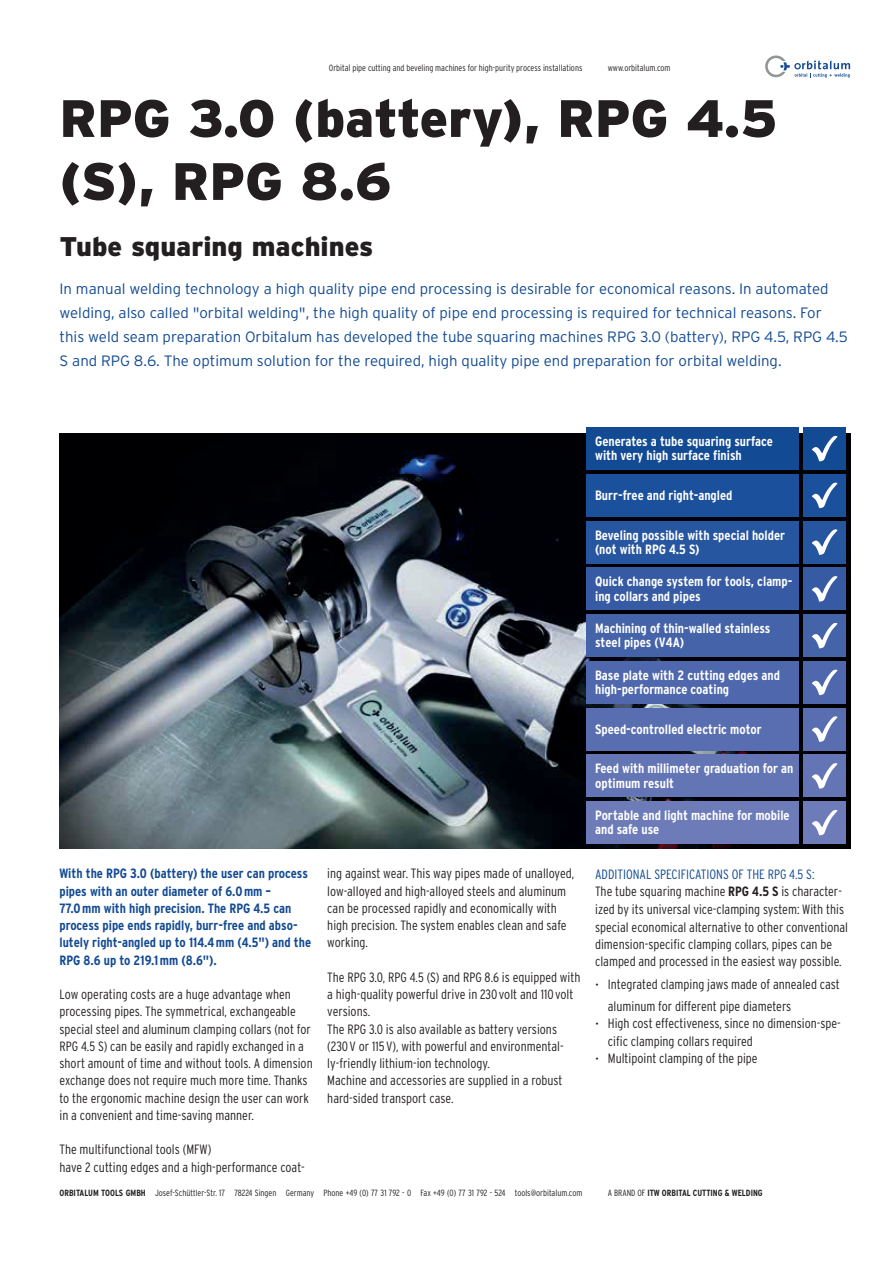
<style>
.page{position:relative;width:893px;height:1263px;background:#fff}
.page>*{position:absolute;margin:0;border:0;box-sizing:border-box;transform-origin:0 0}
.t1{font:900 52.5px/63px "Interstate";color:#231f20}
.t2{font:900 27px "Interstate";color:#231f20}
.t3{font:300 15px/24px "Interstate";color:#124a93}
.t4{font:300 condensed 13.5px/17.2px "Interstate";color:#231f20}
.t5{font:700 condensed 13.5px/14.2px "Interstate";color:#fff}
.t6{font:700 condensed 13.5px/17.2px "Interstate";color:#124a93}
.t7{font:300 condensed 9px "Interstate";color:#231f20}
.t8{font:700 condensed 9px "Interstate";color:#231f20}
.s1{font-weight:700}
.s2{color:#124a93}
.s3{font-size:12px}
.s4{font-weight:300}
</style>
<div class="page">
<svg style="left:765px;top:56px;width:85px;height:22px"></svg>
<img style="left:60px;top:434px;width:790px;height:414px">
<div style="left:587px;top:427px;width:212px;height:43px;background:#124a93"></div>
<div style="left:587px;top:474px;width:212px;height:43px;background:#1b509c"></div>
<div style="left:587px;top:521px;width:212px;height:42px;background:#2756a0"></div>
<div style="left:587px;top:568px;width:212px;height:42px;background:#365ba4"></div>
<div style="left:587px;top:614px;width:212px;height:43px;background:#4463a8"></div>
<div style="left:587px;top:661px;width:212px;height:43px;background:#4f68ad"></div>
<div style="left:587px;top:708px;width:212px;height:42px;background:#586eb1"></div>
<div style="left:587px;top:755px;width:212px;height:42px;background:#6375b4"></div>
<div style="left:803px;top:427px;width:43px;height:43px;background:#124a93"></div>
<svg style="left:812px;top:436px;width:25px;height:26px"></svg>
<div style="left:803px;top:474px;width:43px;height:43px;background:#1b509c"></div>
<svg style="left:812px;top:482px;width:25px;height:26px"></svg>
<div style="left:803px;top:521px;width:43px;height:42px;background:#2756a0"></div>
<svg style="left:812px;top:529px;width:25px;height:26px"></svg>
<div style="left:803px;top:568px;width:43px;height:42px;background:#365ba4"></div>
<svg style="left:812px;top:576px;width:25px;height:26px"></svg>
<div style="left:803px;top:614px;width:43px;height:43px;background:#4463a8"></div>
<svg style="left:812px;top:623px;width:25px;height:26px"></svg>
<div style="left:803px;top:661px;width:43px;height:43px;background:#4f68ad"></div>
<svg style="left:812px;top:669px;width:25px;height:26px"></svg>
<div style="left:803px;top:708px;width:43px;height:42px;background:#586eb1"></div>
<svg style="left:812px;top:716px;width:25px;height:26px"></svg>
<div style="left:803px;top:755px;width:43px;height:42px;background:#6375b4"></div>
<svg style="left:812px;top:763px;width:25px;height:26px"></svg>
<div style="left:587px;top:801px;width:212px;height:43px;background:#6d7cb9"></div>
<div style="left:803px;top:801px;width:43px;height:43px;background:#6d7cb9"></div>
<svg style="left:812px;top:810px;width:25px;height:26px"></svg>
<p class="t7" style="left:329px;top:65px;width:255px">Orbital pipe cutting and beveling machines for high-purity process installations</p>
<p class="t7" style="left:608px;top:65px;width:64px">www.orbitalum.com</p>
<h1 class="t1" style="left:60px;top:87px;width:719px">RPG 3.0 (battery), RPG 4.5 (S), RPG 8.6</h1>
<h2 class="t2" style="left:60px;top:231px;width:315px">Tube squaring machines</h2>
<p class="t3" style="left:60px;top:278px;width:790px">In manual welding technology a high quality pipe end processing is desirable for economical reasons. In automated welding, also called "orbital welding", the high quality of pipe end processing is required for technical reasons. For this weld seam preparation Orbitalum has developed the tube squaring machines RPG 3.0 (battery), RPG 4.5, RPG 4.5<br>S and RPG 8.6. The optimum solution for the required, high quality pipe end preparation for orbital welding.</p>
<p class="t5" style="left:595px;top:435px;width:179px">Generates a tube squaring surface with very high surface finish</p>
<p class="t5" style="left:595px;top:489px;width:139px">Burr-free and right-angled</p>
<p class="t5" style="left:595px;top:529px;width:191px">Beveling possible with special holder (not with RPG 4.5 S)</p>
<p class="t5" style="left:595px;top:575px;width:199px">Quick change system for tools, clamp&shy;ing collars and pipes</p>
<p class="t5" style="left:595px;top:622px;width:177px">Machining of thin-walled stainless steel pipes (V4A)</p>
<p class="t5" style="left:595px;top:669px;width:186px">Base plate with 2 cutting edges and high-performance coating</p>
<p class="t5" style="left:595px;top:723px;width:168px">Speed-controlled electric motor</p>
<p class="t5" style="left:595px;top:763px;width:200px">Feed with millimeter graduation for an optimum result</p>
<p class="t5" style="left:595px;top:809px;width:196px">Portable and light machine for mobile and safe use</p>
<p class="t6" style="left:60px;top:866px;width:253px">With the RPG 3.0 (battery) the user can process pipes with an outer diameter of 6.0 mm –<br>77.0 mm with high precision. The RPG 4.5 can process pipe ends rapidly, burr-free and abso&shy;lutely right-angled up to 114.4 mm (4.5") and the RPG 8.6 up to 219.1 mm (8.6").</p>
<p class="t4" style="left:60px;top:987px;width:255px">Low operating costs are a huge advantage when processing pipes. The symmetrical, exchangeable special steel and aluminum clamping collars (not for RPG 4.5 S) can be easily and rapidly exchanged in a short amount of time and without tools. A dimension exchange does not require much more time. Thanks to the ergonomic machine design the user can work in a convenient and time-saving manner.</p>
<p class="t4" style="left:60px;top:1142px;width:247px">The multifunctional tools (MFW)<br>have 2 cutting edges and a high-performance coat-</p>
<p class="t4" style="left:327px;top:866px;width:248px">ing against wear. This way pipes made of unalloyed, low-alloyed and high-alloyed steels and aluminum can be processed rapidly and economically with high precision. The system enables clean and safe working.</p>
<p class="t4" style="left:327px;top:970px;width:255px">The RPG 3.0, RPG 4.5 (S) and RPG 8.6 is equipped with a high-quality powerful drive in 230 volt and 110 volt versions.<br>The RPG 3.0 is also available as battery versions (230 V or 115 V), with powerful and environmental&shy;ly-friendly lithium-ion technology.<br>Machine and accessories are supplied in a robust hard-sided transport case.</p>
<p class="t7" style="left:60px;top:1189px;width:524px"><span class="s1">ORBITALUM TOOLS GMBH</span> Josef-Schüttler-Str. 17 78224 Singen Germany Phone +49 (0) 77 31 792 - 0 Fax +49 (0) 77 31 792 - 524 tools@orbitalum.com</p>
<p class="t4" style="left:595px;top:866px;width:254px"><span class="s2">ADDITIONAL SPECIFICATIONS OF THE RPG 4.5 S:<br></span>The tube squaring machine <span class="s1">RPG 4.5 S</span> is character&shy;ized by its universal vice-clamping system: With this special economical alternative to other conventional dimension-specific clamping collars, pipes can be clamped and processed in the easiest way possible.</p>
<p class="t4" style="left:608px;top:974px;width:234px;line-height:22.5px;text-indent:-13px"><span class="s3">•</span> Integrated clamping jaws made of annealed cast aluminum for different pipe diameters</p>
<p class="t4" style="left:608px;top:1016px;width:235px;text-indent:-13px"><span class="s3">•</span> High cost effectiveness, since no dimension-spe&shy;cific clamping collars required</p>
<p class="t4" style="left:595px;top:1051px;width:164px"><span class="s3">•</span> Multipoint clamping of the pipe</p>
<p class="t8" style="left:608px;top:1189px;width:156px"><span class="s4">A BRAND OF</span> ITW ORBITAL CUTTING &amp; WELDING</p>
</div>
